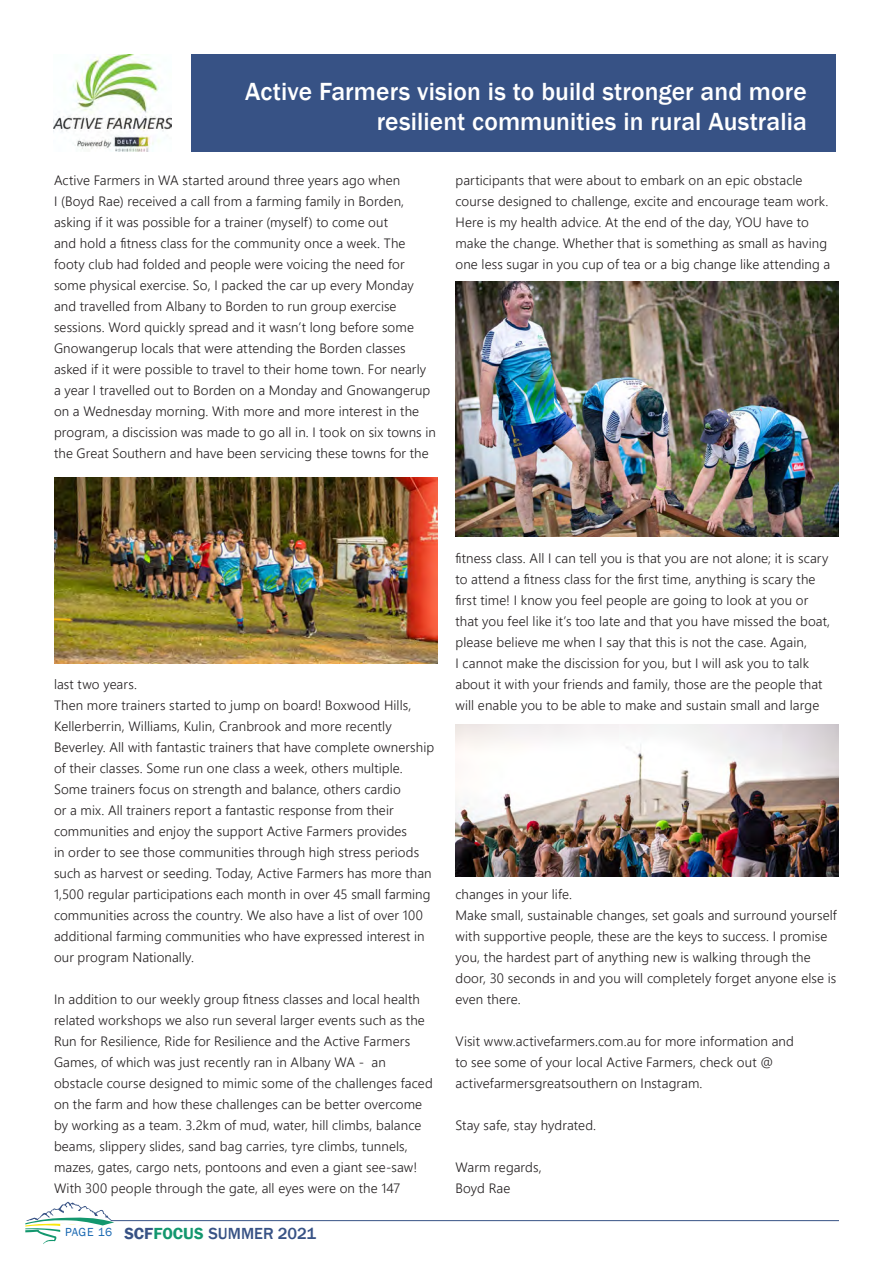
<style>
.page{position:relative;width:893px;height:1263px;background:#fff}
.page>*{position:absolute;margin:0;border:0;box-sizing:border-box;transform-origin:0 0}
.t1{font:500 25.5px/30.6px "Franklin Gothic";letter-spacing:.005em;color:#fff;text-align:right}
.t2{font:500 16.5px "Franklin Gothic";color:#375285}
.t3{font:300 13.5px/21px "Segoe UI";letter-spacing:.01em;color:#231f20}
.s1{font-weight:600}
.s2{font-weight:600;color:#13976e}
</style>
<div class="page">
<svg style="left:25px;top:1202px;width:89px;height:42px"></svg>
<hr style="left:111px;top:1220px;width:728px;height:1px;background:#375285">
<div style="left:191px;top:54px;width:645px;height:98px;background:#375285"></div>
<img style="left:54px;top:477px;width:384px;height:186px">
<img style="left:456px;top:282px;width:383px;height:254px">
<img style="left:456px;top:725px;width:383px;height:152px">
<img style="left:54px;top:54px;width:117px;height:98px">
<p class="t1" style="left:245px;top:76px;width:563px">Active Farmers vision is to build stronger and more resilient communities in rural Australia</p>
<p class="t3" style="left:54px;top:168px;width:383px">Active Farmers in WA started around three years ago when<br>I (Boyd Rae) received a call from a farming family in Borden, asking if it was possible for a trainer (myself) to come out<br>and hold a fitness class for the community once a week. The footy club had folded and people were voicing the need for some physical exercise. So, I packed the car up every Monday and travelled from Albany to Borden to run group exercise sessions. Word quickly spread and it wasn’t long before some Gnowangerup locals that were attending the Borden classes asked if it were possible to travel to their home town. For nearly a year I travelled out to Borden on a Monday and Gnowangerup on a Wednesday morning. With more and more interest in the program, a discission was made to go all in. I took on six towns in the Great Southern and have been servicing these towns for the</p>
<p class="t3" style="left:455px;top:169px;width:375px">participants that were about to embark on an epic obstacle course designed to challenge, excite and encourage team work.</p>
<p class="t3" style="left:455px;top:211px;width:376px">Here is my health advice. At the end of the day, YOU have to make the change. Whether that is something as small as having one less sugar in you cup of tea or a big change like attending a</p>
<p class="t3" style="left:54px;top:672px;width:85px">last two years.</p>
<p class="t3" style="left:54px;top:693px;width:382px">Then more trainers started to jump on board! Boxwood Hills, Kellerberrin, Williams, Kulin, Cranbrook and more recently Beverley. All with fantastic trainers that have complete ownership of their classes. Some run one class a week, others multiple.<br>Some trainers focus on strength and balance, others cardio<br>or a mix. All trainers report a fantastic response from their communities and enjoy the support Active Farmers provides<br>in order to see those communities through high stress periods such as harvest or seeding. Today, Active Farmers has more than 1,500 regular participations each month in over 45 small farming communities across the country. We also have a list of over 100 additional farming communities who have expressed interest in our program Nationally.</p>
<p class="t3" style="left:54px;top:987px;width:380px">In addition to our weekly group fitness classes and local health related workshops we also run several larger events such as the Run for Resilience, Ride for Resilience and the Active Farmers Games, of which was just recently ran in Albany WA - an obstacle course designed to mimic some of the challenges faced on the farm and how these challenges can be better overcome by working as a team. 3.2km of mud, water, hill climbs, balance beams, slippery slides, sand bag carries, tyre climbs, tunnels, mazes, gates, cargo nets, pontoons and even a giant see-saw!<br>With 300 people through the gate, all eyes were on the 147</p>
<p class="t2" style="left:65px;top:1223px;width:253px"><sup>PAGE</sup> <sup>16</sup> <span class="s1">SCF</span><span class="s2">FOCUS</span> SUMMER 2021</p>
<p class="t3" style="left:455px;top:547px;width:376px">fitness class. All I can tell you is that you are not alone; it is scary to attend a fitness class for the first time, anything is scary the first time! I know you feel people are going to look at you or that you feel like it’s too late and that you have missed the boat, please believe me when I say that this is not the case. Again,<br>I cannot make the discission for you, but I will ask you to talk about it with your friends and family, those are the people that will enable you to be able to make and sustain small and large</p>
<p class="t3" style="left:455px;top:883px;width:118px">changes in your life.</p>
<p class="t3" style="left:455px;top:904px;width:383px">Make small, sustainable changes, set goals and surround yourself with supportive people, these are the keys to success. I promise you, the hardest part of anything new is walking through the door, 30 seconds in and you will completely forget anyone else is even there.</p>
<p class="t3" style="left:455px;top:1030px;width:340px">Visit www.activefarmers.com.au for more information and to see some of your local Active Farmers, check out @ activefarmersgreatsouthern on Instagram.</p>
<p class="t3" style="left:455px;top:1114px;width:142px">Stay safe, stay hydrated.</p>
<p class="t3" style="left:455px;top:1156px;width:88px">Warm regards,</p>
<p class="t3" style="left:455px;top:1177px;width:56px">Boyd Rae</p>
</div>
